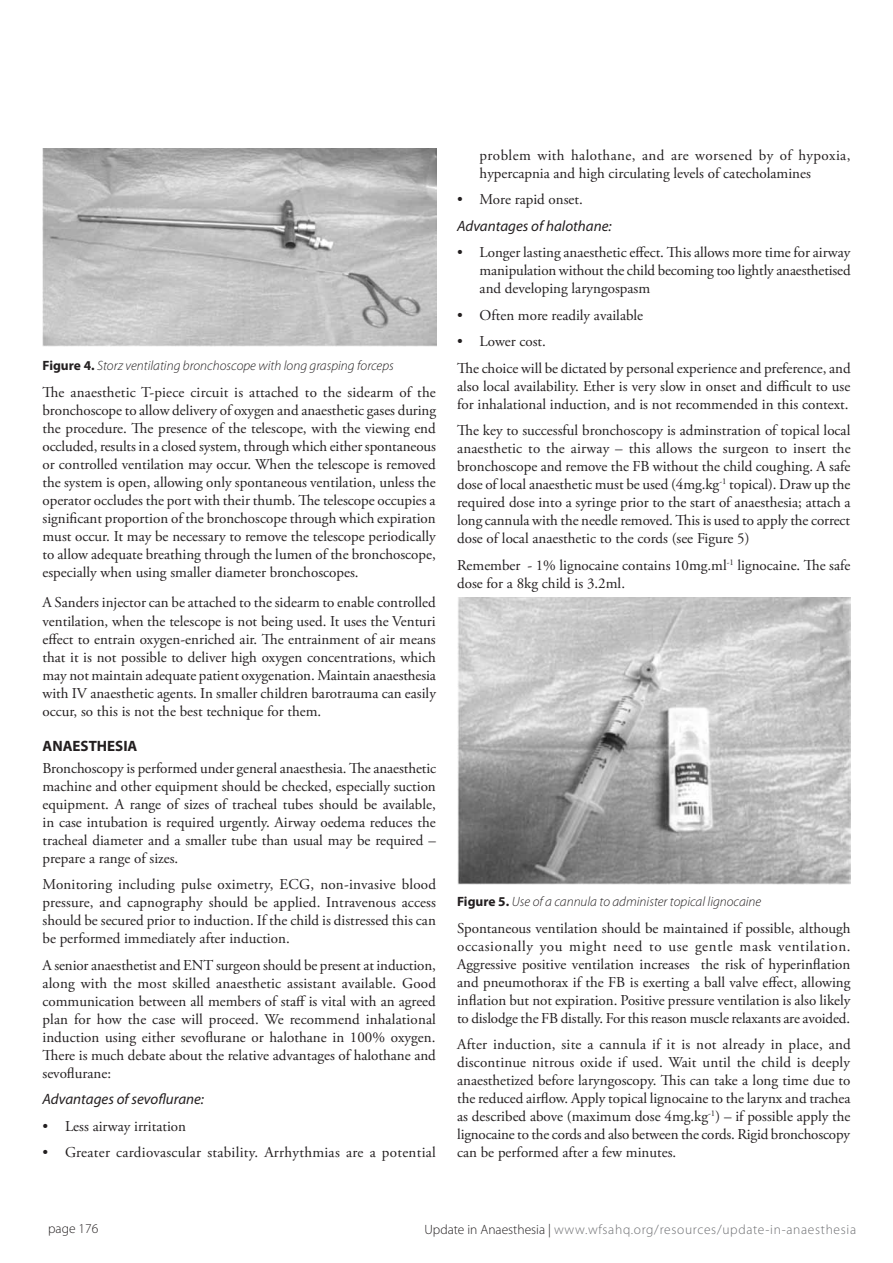
<style>
.page{position:relative;width:893px;height:1263px;background:#fff}
.page>*{position:absolute;margin:0;border:0;box-sizing:border-box;transform-origin:0 0}
.t1{font:15px/18px "Adobe Garamond Pro";color:#231f20;text-align:justify}
.t2{font:15px "Adobe Garamond Pro";letter-spacing:.02em;color:#231f20}
.t3{font:italic 15px "Myriad Pro";color:#231f20}
.t4{font:700 15px "Myriad Pro";color:#231f20}
.t5{font:italic 300 13.5px "Myriad Pro";color:#231f20}
.t6{font:300 13.5px "Myriad Pro";letter-spacing:.05em;color:#6d6e71}
.t7{font:300 13.5px "Myriad Pro";color:#231f20}
.s1{font-weight:700;font-style:normal}
.s2{color:#231f20}
</style>
<div class="page">
<img style="left:43px;top:149px;width:393px;height:198px">
<img style="left:457px;top:597px;width:393px;height:288px">
<p class="t5" style="left:43px;top:358px;width:353px"><span class="s1">Figure 4.</span> Storz ventilating bronchoscope with long grasping forceps</p>
<p class="t1" style="left:43px;top:383px;width:395px">The anaesthetic T-piece circuit is attached to the sidearm of the bronchoscope to allow delivery of oxygen and anaesthetic gases during the procedure. The presence of the telescope, with the viewing end occluded, results in a closed system, through which either spontaneous or controlled ventilation may occur. When the telescope is removed the system is open, allowing only spontaneous ventilation, unless the operator occludes the port with their thumb. The telescope occupies a significant proportion of the bronchoscope through which expiration must occur. It may be necessary to remove the telescope periodically to allow adequate breathing through the lumen of the bronchoscope, especially when using smaller diameter bronchoscopes.</p>
<p class="t1" style="left:43px;top:594px;width:395px">A Sanders injector can be attached to the sidearm to enable controlled ventilation, when the telescope is not being used. It uses the Venturi effect to entrain oxygen-enriched air. The entrainment of air means that it is not possible to deliver high oxygen concentrations, which may not maintain adequate patient oxygenation. Maintain anaesthesia with IV anaesthetic agents. In smaller children barotrauma can easily occur, so this is not the best technique for them.</p>
<p class="t4" style="left:43px;top:736px;width:11px">ANAE</p>
<p class="t4" style="left:81px;top:736px;width:51px">STHESIA</p>
<p class="t1" style="left:43px;top:759px;width:395px">Bronchoscopy is performed under general anaesthesia. The anaesthetic machine and other equipment should be checked, especially suction equipment. A range of sizes of tracheal tubes should be available, in case intubation is required urgently. Airway oedema reduces the tracheal diameter and a smaller tube than usual may be required – prepare a range of sizes.</p>
<p class="t1" style="left:43px;top:876px;width:395px">Monitoring including pulse oximetry, ECG, non-invasive blood pressure, and capnography should be applied. Intravenous access should be secured prior to induction. If the child is distressed this can be performed immediately after induction.</p>
<p class="t1" style="left:43px;top:956px;width:395px">A senior anaesthetist and ENT surgeon should be present at induction, along with the most skilled anaesthetic assistant available. Good communication between all members of staff is vital with an agreed plan for how the case will proceed. We recommend inhalational induction using either sevoflurane or halothane in 100% oxygen.<br>There is much debate about the relative advantages of halothane and sevoflurane:</p>
<p class="t3" style="left:43px;top:1090px;width:163px">Advantages of sevoflurane:</p>
<p class="t1" style="left:43px;top:1117px;width:145px">• Less airway irritation</p>
<p class="t2" style="left:43px;top:1143px;width:395px">• Greater cardiovascular stability. Arrhythmias are a potential</p>
<p class="t1" style="left:480px;top:146px;width:372px">problem with halothane, and are worsened by of hypoxia, hypercapnia and high circulating levels of catecholamines</p>
<p class="t1" style="left:457px;top:191px;width:127px">• More rapid onset.</p>
<p class="t3" style="left:457px;top:216px;width:156px">Advantages of halothane:</p>
<p class="t1" style="left:480px;top:244px;width:373px;text-indent:-22px">• Longer lasting anaesthetic effect. This allows more time for airway manipulation without the child becoming too lightly anaesthetised and developing laryngospasm</p>
<p class="t1" style="left:457px;top:306px;width:188px">• Often more readily available</p>
<p class="t1" style="left:457px;top:329px;width:395px;line-height:26.5px">• Lower cost.<br>The choice will be dictated by personal experience and preference, and</p>
<p class="t1" style="left:457px;top:377px;width:395px">also local availability. Ether is very slow in onset and difficult to use for inhalational induction, and is not recommended in this context.</p>
<p class="t1" style="left:457px;top:422px;width:395px">The key to successful bronchoscopy is adminstration of topical local anaesthetic to the airway – this allows the surgeon to insert the bronchoscope and remove the FB without the child coughing. A safe dose of local anaesthetic must be used (4mg.kg<sup>-1</sup> topical). Draw up the required dose into a syringe prior to the start of anaesthesia; attach a long cannula with the needle removed. This is used to apply the correct dose of local anaesthetic to the cords (see Figure 5)</p>
<p class="t1" style="left:457px;top:557px;width:395px">Remember - 1% lignocaine contains 10mg.ml<sup>-1</sup> lignocaine. The safe dose for a 8kg child is 3.2ml.</p>
<p class="t5" style="left:457px;top:893px;width:306px"><span class="s1">Figure 5.</span> Use of a cannula to administer topical lignocaine</p>
<p class="t1" style="left:457px;top:919px;width:395px">Spontaneous ventilation should be maintained if possible, although occasionally you might need to use gentle mask ventilation.<br>Aggressive positive ventilation increases the risk of hyperinflation and pneumothorax if the FB is exerting a ball valve effect, allowing inflation but not expiration. Positive pressure ventilation is also likely to dislodge the FB distally. For this reason muscle relaxants are avoided.</p>
<p class="t1" style="left:457px;top:1036px;width:395px">After induction, site a cannula if it is not already in place, and discontinue nitrous oxide if used. Wait until the child is deeply anaesthetized before laryngoscopy. This can take a long time due to the reduced airflow. Apply topical lignocaine to the larynx and trachea as described above (maximum dose 4mg.kg<sup>-1</sup>) – if possible apply the lignocaine to the cords and also between the cords. Rigid bronchoscopy can be performed after a few minutes.</p>
<p class="t7" style="left:48px;top:1221px;width:52px">page 176</p>
<p class="t6" style="left:424px;top:1221px;width:433px"><span class="s2">Update in Anaesthesia |</span> www.wfsahq.org/resources/update-in-anaesthesia</p>
</div>
